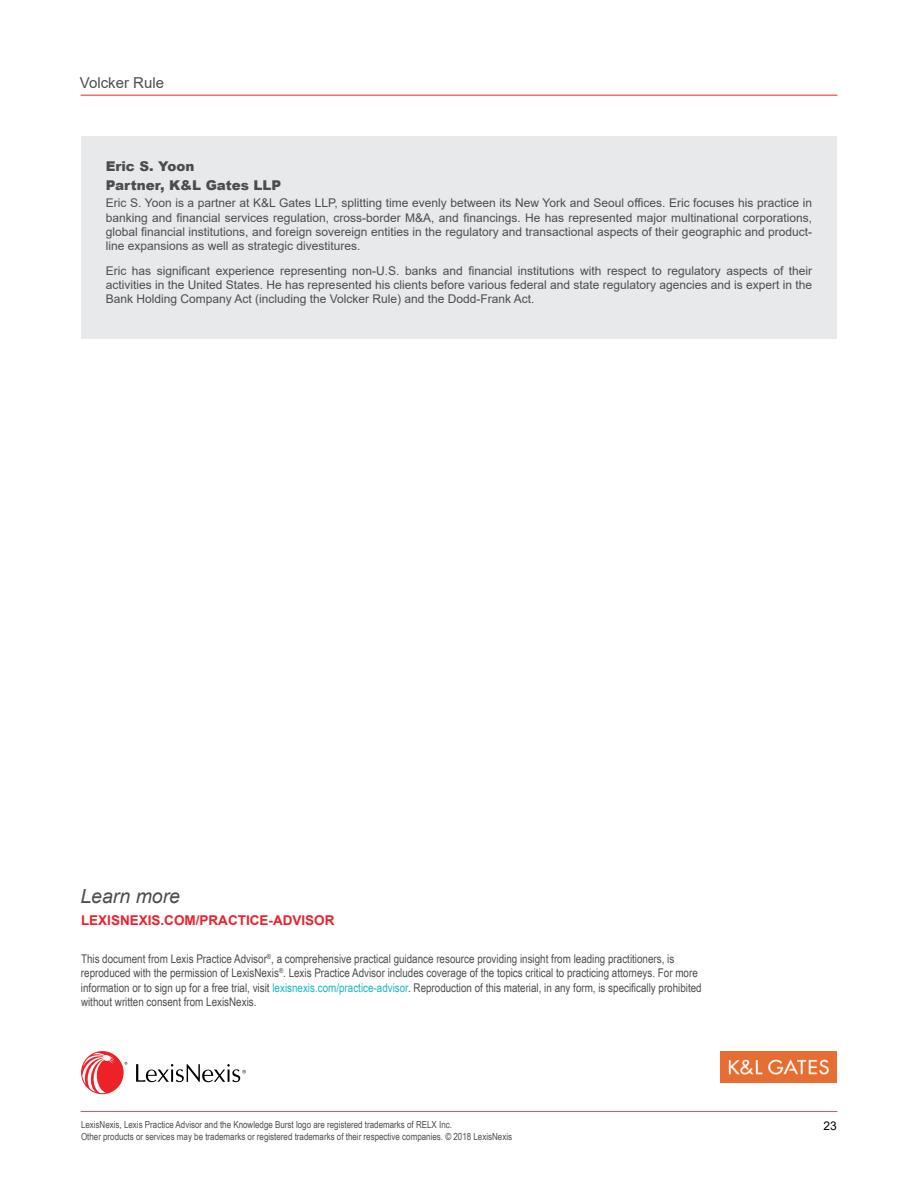
<style>
.page{position:relative;width:918px;height:1188px;background:#fff}
.page>*{position:absolute;margin:0;border:0;box-sizing:border-box;transform-origin:0 0}
.t1{font:italic 19.5px "Arial";color:#4d4d4f}
.t2{font:15px "Arial";color:#4d4d4f}
.t3{font:700 13.5px "Arial";color:#eb212e}
.t4{font:900 13.5px/19.2px "Arial";color:#4d4d4f}
.t5{font:12px/14.4px "Arial";color:#4d4d4f;text-align:justify}
.t6{font:12px/14.4px "Arial Narrow";color:#4d4d4f}
.t7{font:12px "Arial";color:#000}
.t8{font:9.75px "Arial Narrow";color:#4d4d4f}
.s1{color:#18b8c1}
</style>
<div class="page">
<hr style="left:81px;top:1111px;width:756px;height:1px;background:#ed2127">
<hr style="left:81px;top:95px;width:756px;height:1px;background:#ed2127">
<svg style="left:81px;top:1051px;width:46px;height:43px"></svg>
<svg style="left:136px;top:1064px;width:110px;height:18px"></svg>
<div style="left:81px;top:137px;width:756px;height:202px;background:#e7e9ea"></div>
<img style="left:720px;top:1052px;width:117px;height:30px">
<p class="t2" style="left:80px;top:72px;width:86px">Volcker Rule</p>
<p class="t4" style="left:106px;top:156px;width:177px">Eric S. Yoon<br>Partner, K&amp;L Gates LLP</p>
<p class="t5" style="left:106px;top:196px;width:708px">Eric S. Yoon is a partner at K&amp;L Gates LLP, splitting time evenly between its New York and Seoul offices. Eric focuses his practice in banking and financial services regulation, cross-border M&amp;A, and financings. He has represented major multinational corporations, global financial institutions, and foreign sovereign entities in the regulatory and transactional aspects of their geographic and product&shy;line expansions as well as strategic divestitures.</p>
<p class="t5" style="left:106px;top:263px;width:708px">Eric has significant experience representing non-U.S. banks and financial institutions with respect to regulatory aspects of their activities in the United States. He has represented his clients before various federal and state regulatory agencies and is expert in the Bank Holding Company Act (including the Volcker Rule) and the Dodd-Frank Act.</p>
<h1 class="t1" style="left:80px;top:884px;width:101px">Learn more</h1>
<p class="t3" style="left:81px;top:910px;width:255px">LEXISNEXIS.COM/PRACTICE-ADVISOR</p>
<p class="t6" style="left:81px;top:951px;width:622px">This document from Lexis Practice Advisor<sup>®</sup>, a comprehensive practical guidance resource providing insight from leading practitioners, is reproduced with the permission of LexisNexis<sup>®</sup>. Lexis Practice Advisor includes coverage of the topics critical to practicing attorneys. For more information or to sign up for a free trial, visit <span class="s1">lexisnexis.com/practice-advisor</span>. Reproduction of this material, in any form, is specifically prohibited without written consent from LexisNexis.</p>
<p class="t8" style="left:81px;top:1118px;width:373px">LexisNexis, Lexis Practice Advisor and the Knowledge Burst logo are registered trademarks of RELX Inc.</p>
<p class="t7" style="left:824px;top:1117px;width:15px">23</p>
<p class="t8" style="left:81px;top:1130px;width:433px">Other products or services may be trademarks or registered trademarks of their respective companies. © 2018 LexisNexis</p>
</div>
